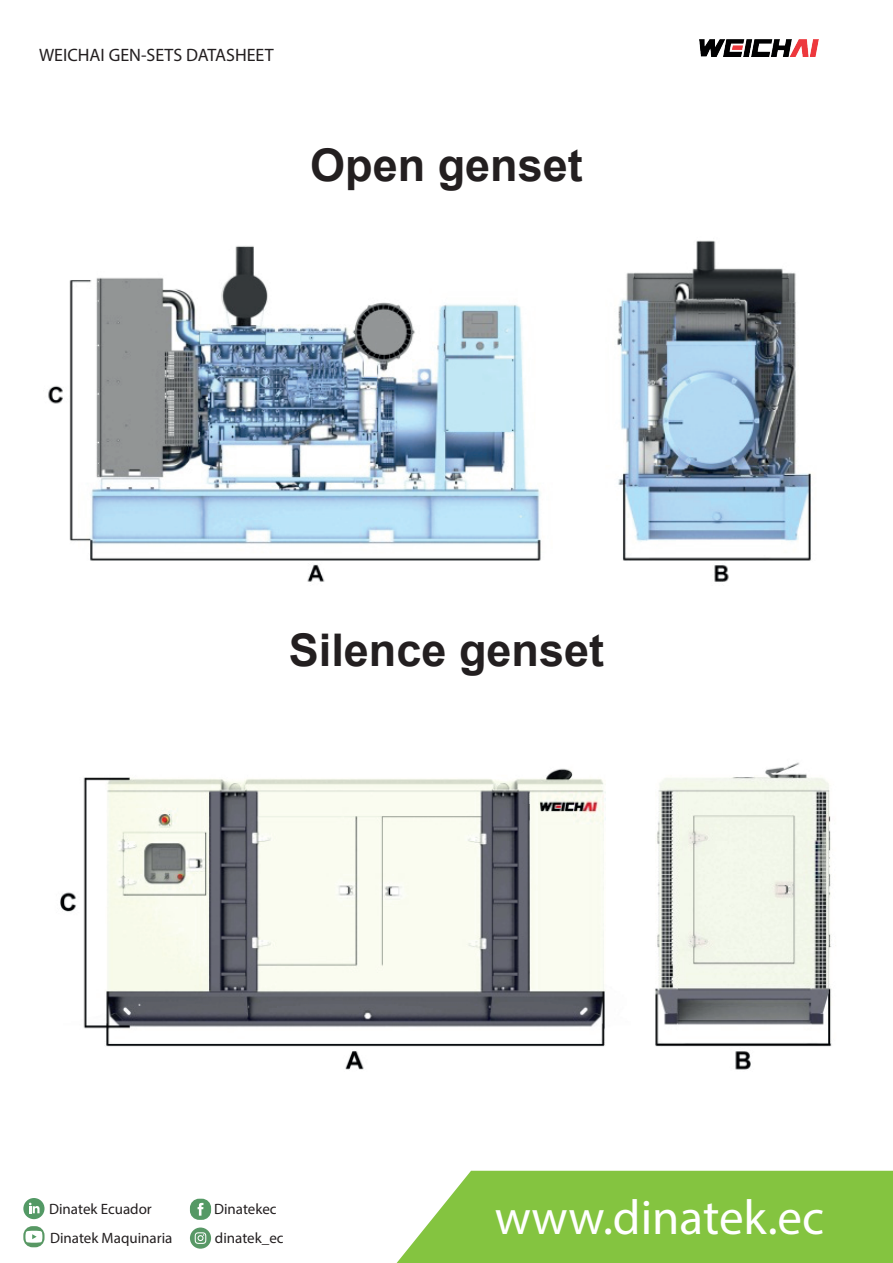
<style>
.page{position:relative;width:893px;height:1263px;background:#fff}
.page>*{position:absolute;margin:0;border:0;box-sizing:border-box;transform-origin:0 0}
.t1{font:49.2px "Myriad Pro";color:#fff}
.t2{font:700 45px "Arial";color:#231f20}
.t3{font:18px "Myriad Pro";color:#231f20}
.t4{font:15px/29.4px "Myriad Pro";color:#231f20}
</style>
<div class="page">
<img style="left:48px;top:240px;width:763px;height:342px">
<img style="left:60px;top:762px;width:772px;height:308px">
<svg style="left:397px;top:1171px;width:496px;height:92px;background:#8dc84e"></svg>
<svg style="left:23px;top:1226px;width:22px;height:21px"></svg>
<svg style="left:25px;top:1231px;width:17px;height:12px"></svg>
<svg style="left:23px;top:1198px;width:22px;height:21px"></svg>
<svg style="left:29px;top:1203px;width:11px;height:10px"></svg>
<div style="left:190px;top:1199px;width:21px;height:21px;background:#559965;border-radius:9px"></div>
<svg style="left:198px;top:1203px;width:5px;height:13px"></svg>
<svg style="left:190px;top:1227px;width:21px;height:22px"></svg>
<svg style="left:195px;top:1232px;width:11px;height:12px"></svg>
<img style="left:699px;top:39px;width:120px;height:18px">
<p class="t3" style="left:39px;top:44px;width:236px">WEICHAI GEN-SETS DATASHEET</p>
<h2 class="t2" style="left:310px;top:135px;width:274px">Open genset</h2>
<h2 class="t2" style="left:289px;top:620px;width:317px">Silence genset</h2>
<p class="t4" style="left:49px;top:1193px;width:125px">Dinatek Ecuador<br>Dinatek Maquinaria</p>
<p class="t4" style="left:214px;top:1193px;width:71px">Dinatekec dinatek_ec</p>
<h1 class="t1" style="left:495px;top:1187px;width:331px">www.dinatek.ec</h1>
</div>
